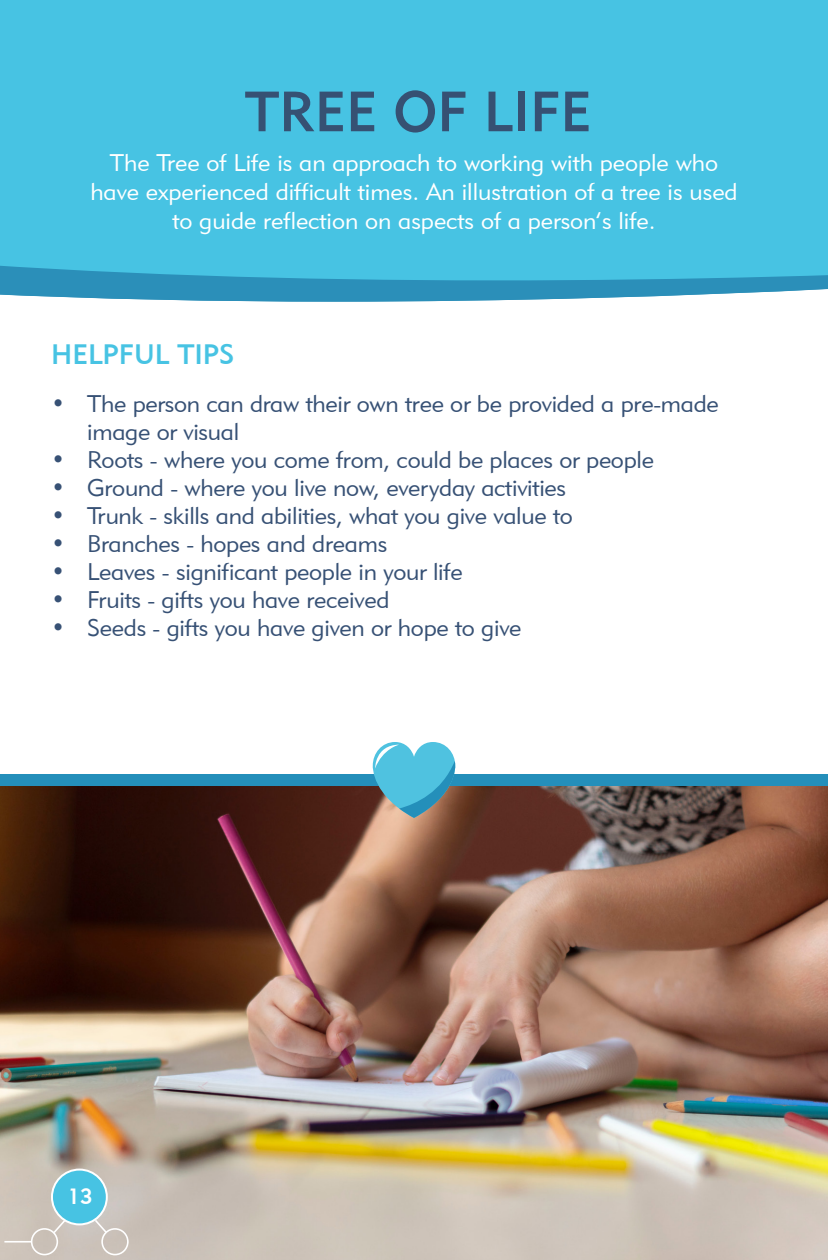
<style>
.page{position:relative;width:828px;height:1260px;background:#fff}
.page>*{position:absolute;margin:0;border:0;box-sizing:border-box;transform-origin:0 0}
.t1{font:56px "Geometric 415 BT Medium A";color:#365173}
.t2{font:28px "Geometric 415 BT Medium A";color:#47c3e3}
.t3{font:24px/28px "Geometric 415 BT Lite A";letter-spacing:-.01em;color:#375175}
.t4{font:24px/28.8px "Geometric 415 BT Lite A";color:#fff;text-align:center}
.t5{font:22px "Geometric 415 BT Medium A";color:#fff}
</style>
<div class="page">
<svg style="left:0;top:0;width:828px;height:302px;background:#47c0e0"></svg>
<img style="left:0;top:786px;width:828px;height:474px">
<div style="left:52px;top:1170px;width:55px;height:54px;background:#47c3e3;border-radius:50%"></div>
<div style="left:51px;top:1169px;width:57px;height:56px;border:2px solid #fff;border-radius:50%"></div>
<svg style="left:3px;top:1218px;width:127px;height:38px;background:#ccc7c0"></svg>
<div style="left:0;top:774px;width:828px;height:12px;background:#248fba"></div>
<svg style="left:373px;top:742px;width:82px;height:76px;background:#68b0c2"></svg>
<p class="t1" style="left:245px;top:77px;width:348px">TREE OF LIFE</p>
<p class="t4" style="left:90px;top:148px;width:649px">The Tree of Life is an approach to working with people who have experienced difficult times. An illustration of a tree is used to guide reflection on aspects of a person’s life.</p>
<p class="t2" style="left:51px;top:337px;width:185px">HELPFUL TIPS</p>
<p class="t3" style="left:87px;top:390px;width:633px;text-indent:-36px">• The person can draw their own tree or be provided a pre-made image or visual</p>
<p class="t3" style="left:51px;top:446px;width:604px">• Roots - where you come from, could be places or people</p>
<p class="t3" style="left:51px;top:474px;width:517px">• Ground - where you live now, everyday activities</p>
<p class="t3" style="left:51px;top:502px;width:523px">• Trunk - skills and abilities, what you give value to</p>
<p class="t3" style="left:51px;top:530px;width:338px">• Branches - hopes and dreams</p>
<p class="t3" style="left:51px;top:558px;width:413px">• Leaves - significant people in your life</p>
<p class="t3" style="left:51px;top:586px;width:340px">• Fruits - gifts you have received</p>
<p class="t3" style="left:51px;top:614px;width:472px">• Seeds - gifts you have given or hope to give</p>
<p class="t5" style="left:68px;top:1183px;width:27px">13</p>
</div>
